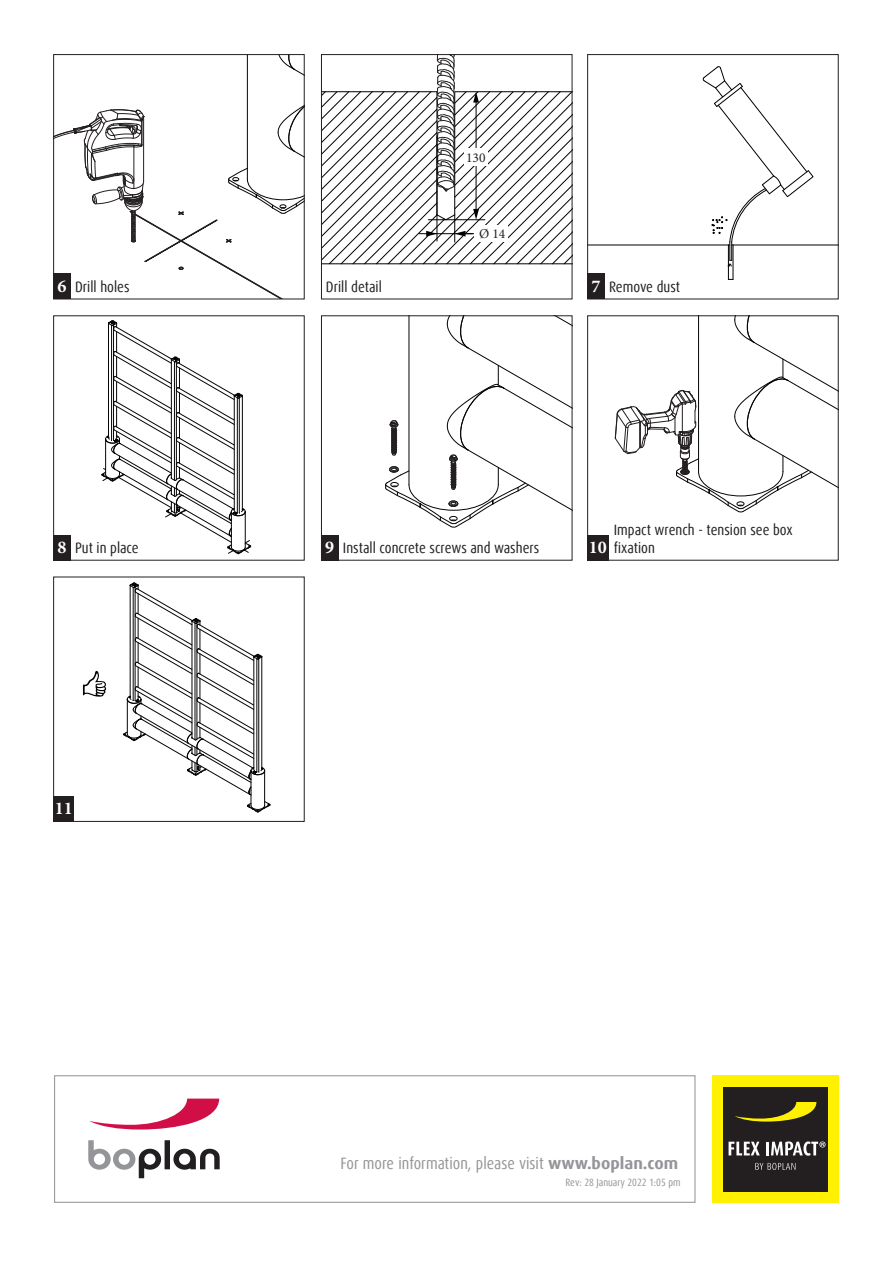
<style>
.page{position:relative;width:893px;height:1263px;background:#fff}
.page>*{position:absolute;margin:0;border:0;box-sizing:border-box;transform-origin:0 0}
.t1{font:700 18px "Minion Pro";color:#fff}
.t2{font:condensed 16.5px "Dax Offc";color:#939598}
.t3{font:condensed 15px "Dax Offc";color:#231f20}
.t4{font:condensed 13.8px "Dax Offc";color:#000}
.t5{font:13.5px "Minion Pro";color:#231f20}
.t6{font:condensed 10.5px "Dax Offc";color:#929595}
.s1{font-weight:700;font-stretch:normal}
</style>
<div class="page">
<div style="left:712px;top:1075px;width:127px;height:128px;background:#fff101"></div>
<div style="left:723px;top:1086px;width:104px;height:105px;background:#231f20"></div>
<svg style="left:735px;top:1102px;width:81px;height:19px"></svg>
<svg style="left:729px;top:1142px;width:31px;height:13px"></svg>
<svg style="left:755px;top:1163px;width:40px;height:7px"></svg>
<svg style="left:766px;top:1141px;width:59px;height:15px"></svg>
<div style="left:54px;top:1075px;width:641px;height:128px;border:1px solid #939598"></div>
<svg style="left:88px;top:1140px;width:132px;height:38px"></svg>
<svg style="left:89px;top:1098px;width:130px;height:31px"></svg>
<svg style="left:323px;top:56px;width:247px;height:209px"></svg>
<div style="left:475px;top:227px;width:16px;height:14px;background:#fff"></div>
<div style="left:321px;top:54px;width:251px;height:245px;border:1px solid #231f20"></div>
<svg style="left:385px;top:318px;width:185px;height:210px"></svg>
<svg style="left:55px;top:56px;width:247px;height:241px"></svg>
<div style="left:53px;top:54px;width:251px;height:245px;border:1px solid #231f20"></div>
<svg style="left:101px;top:320px;width:150px;height:234px"></svg>
<svg style="left:123px;top:582px;width:148px;height:230px"></svg>
<div style="left:53px;top:577px;width:251px;height:245px;border:1px solid #231f20"></div>
<svg style="left:589px;top:66px;width:247px;height:231px"></svg>
<div style="left:587px;top:54px;width:251px;height:245px;border:1px solid #231f20"></div>
<svg style="left:615px;top:318px;width:221px;height:195px"></svg>
<div style="left:53px;top:274px;width:17px;height:25px;background:#231f20"></div>
<div style="left:53px;top:535px;width:17px;height:25px;background:#231f20"></div>
<div style="left:321px;top:535px;width:17px;height:25px;background:#231f20"></div>
<div style="left:587px;top:274px;width:17px;height:25px;background:#231f20"></div>
<div style="left:587px;top:535px;width:22px;height:25px;background:#231f20"></div>
<div style="left:53px;top:796px;width:21px;height:26px;background:#231f20"></div>
<div style="left:464px;top:148px;width:24px;height:18px;background:#fff"></div>
<div style="left:477px;top:225px;width:30px;height:17px;background:#fff"></div>
<svg style="left:83px;top:671px;width:23px;height:26px"></svg>
<p class="t4" style="left:470px;top:148px;width:14px">65</p>
<p class="t5" style="left:466px;top:149px;width:21px">130</p>
<p class="t1" style="left:57px;top:273px;width:10px">6</p>
<p class="t3" style="left:75px;top:277px;width:56px">Drill holes</p>
<p class="t3" style="left:326px;top:277px;width:57px">Drill detail</p>
<p class="t5" style="left:479px;top:225px;width:28px">Ø 14</p>
<p class="t4" style="left:480px;top:225px;width:8px">6</p>
<p class="t1" style="left:591px;top:273px;width:10px">7</p>
<p class="t3" style="left:609px;top:277px;width:73px">Remove dust</p>
<p class="t3" style="left:75px;top:538px;width:65px">Put in place</p>
<p class="t1" style="left:57px;top:535px;width:10px">8</p>
<p class="t1" style="left:325px;top:535px;width:10px">9</p>
<p class="t3" style="left:343px;top:538px;width:198px">Install concrete screws and washers</p>
<p class="t1" style="left:589px;top:535px;width:19px">10</p>
<p class="t3" style="left:614px;top:520px;width:180px">Impact wrench - tension see box</p>
<p class="t3" style="left:614px;top:538px;width:43px">fixation</p>
<p class="t1" style="left:55px;top:796px;width:19px">11</p>
<p class="t2" style="left:340px;top:1153px;width:339px">For more information, please visit <span class="s1">www.boplan.com</span></p>
<p class="t6" style="left:566px;top:1176px;width:117px">Rev: 28 January 2022 1:05 pm</p>
</div>
